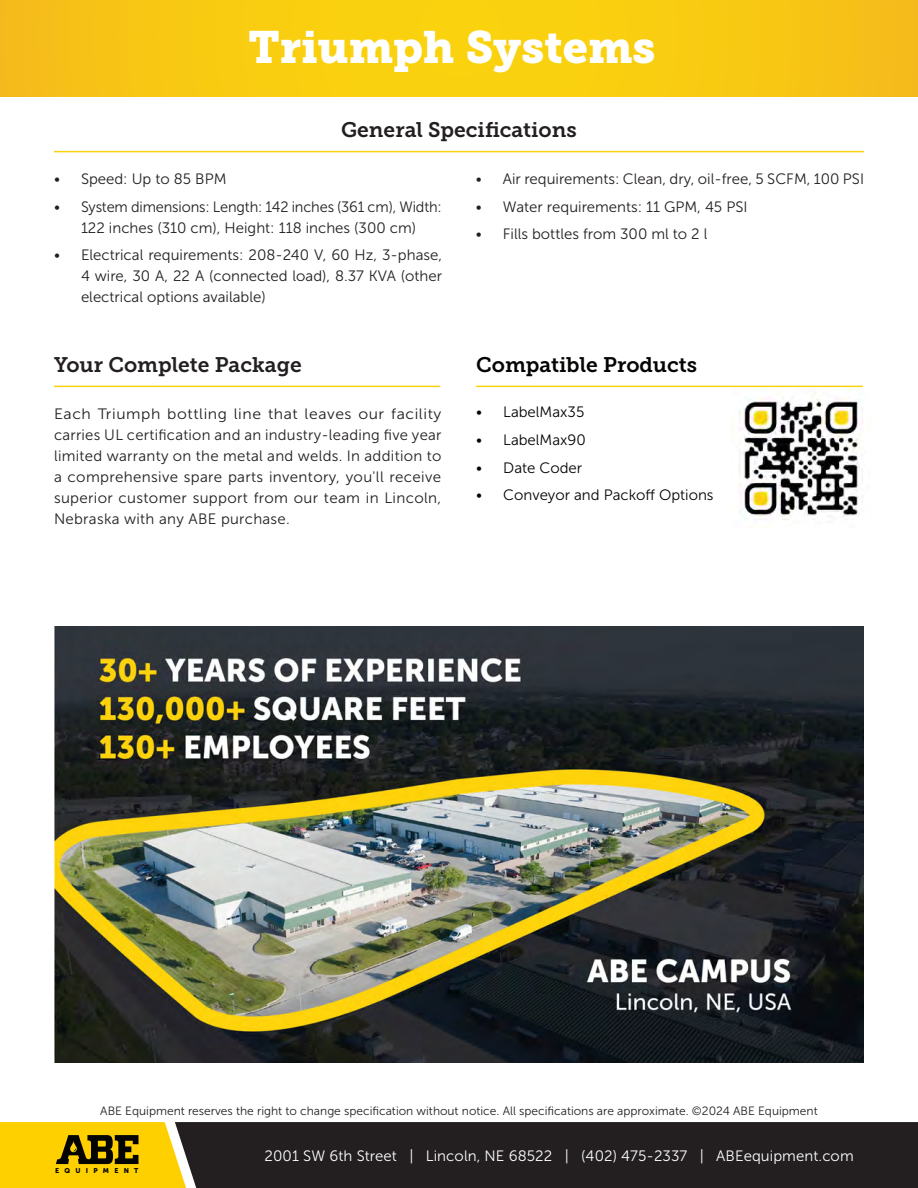
<style>
.page{position:relative;width:918px;height:1188px;background:#fff}
.page>*{position:absolute;margin:0;border:0;box-sizing:border-box;transform-origin:0 0}
.t1{font:45px "Museo Slab 900";color:#fff}
.t2{font:21px "Museo Slab 700";color:#231f20}
.t3{font:21px "Museo Slab 700";color:#040503}
.Body_Primary{font:15px/21px "Museo Sans 300";color:#231f20;text-align:center}
.Body_Primary-2{font:15px/21px "Museo Sans 300";color:#231f20;text-align:justify;scale:1.05 1}
.t4{font:15px "Museo Sans 300";letter-spacing:.005em;color:#fff}
.t5{font:15px "Museo Sans 300";color:#040503}
.t6{font:12px "Museo Sans 300";color:#231f20}
.t7{font:6.9px "Museo Sans 900";letter-spacing:.76em;color:#040503}
</style>
<div class="page">
<svg style="left:0;top:0;width:918px;height:96px;background:#f8c912"></svg>
<div style="left:195px;top:1122px;width:723px;height:66px;background:#231f20"></div>
<svg style="left:0;top:1122px;width:195px;height:66px;background:#d9b40f"></svg>
<hr style="left:54px;top:386px;width:386px;height:1px;background:#fad20e">
<hr style="left:476px;top:386px;width:387px;height:1px;background:#fad20e">
<img style="left:732px;top:389px;width:138px;height:131px">
<img style="left:54px;top:626px;width:810px;height:437px">
<hr style="left:54px;top:151px;width:810px;height:1px;background:#fad20e">
<p class="t1" style="left:248px;top:21px;width:409px">Triumph Systems</p>
<p class="t2" style="left:341px;top:118px;width:237px">General Specifications</p>
<p class="Body_Primary" style="left:54px;top:168px;width:174px">• Speed: Up to 85 BPM</p>
<p class="Body_Primary" style="left:54px;top:196px;width:389px">• System dimensions: Length: 142 inches (361 cm), Width:<br>122 inches (310 cm), Height: 118 inches (300 cm)</p>
<p class="Body_Primary" style="left:81px;top:245px;width:363px;text-align:justify;text-indent:-27px">• Electrical requirements: 208-240 V, 60 Hz, 3-phase, 4 wire, 30 A, 22 A (connected load), 8.37 KVA (other electrical options available)</p>
<p class="Body_Primary" style="left:476px;top:168px;width:390px">• Air requirements: Clean, dry, oil-free, 5 SCFM, 100 PSI</p>
<p class="Body_Primary" style="left:476px;top:196px;width:273px">• Water requirements: 11 GPM, 45 PSI</p>
<p class="Body_Primary" style="left:476px;top:224px;width:233px">• Fills bottles from 300 ml to 2 l</p>
<p class="t2" style="left:54px;top:353px;width:249px">Your Complete Package</p>
<p class="t3" style="left:476px;top:353px;width:223px">Compatible Products</p>
<p class="Body_Primary-2" style="left:54px;top:403px;width:371px">Each Triumph bottling line that leaves our facility carries UL certification and an industry-leading five year limited warranty on the metal and welds. In addition to a comprehensive spare parts inventory, you'll receive superior customer support from our team in Lincoln, Nebraska with any ABE purchase.</p>
<p class="t5" style="left:476px;top:404px;width:110px">• LabelMax35</p>
<p class="t5" style="left:476px;top:432px;width:111px">• LabelMax90</p>
<p class="t5" style="left:476px;top:459px;width:107px">• Date Coder</p>
<p class="t5" style="left:476px;top:487px;width:239px">• Conveyor and Packoff Options</p>
<p class="t6" style="left:100px;top:1104px;width:719px">ABE Equipment reserves the right to change specification without notice. All specifications are approximate. ©2024 ABE Equipment</p>
<p class="t7" style="left:55px;top:1167px;width:85px">EQUIPMENT</p>
<p class="t4" style="left:265px;top:1148px;width:591px">2001 SW 6th Street | Lincoln, NE 68522 | (402) 475-2337 | ABEequipment.com</p>
</div>
